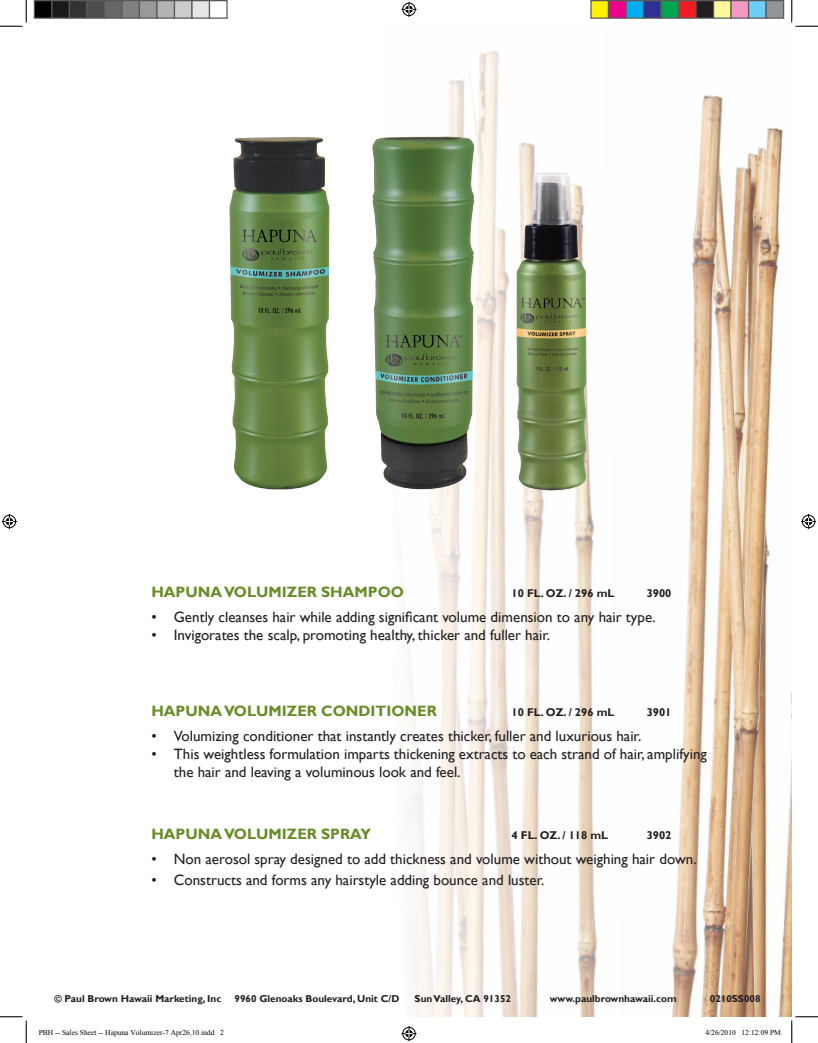
<style>
.page{position:relative;width:818px;height:1043px;background:#fff}
.page>*{position:absolute;margin:0;border:0;box-sizing:border-box;transform-origin:0 0}
.t1{font:15px/18px "Gill Sans";color:#231f20}
.t2{font:700 15px "Gill Sans";color:#688c27}
.t3{font:700 11.25px "Gill Sans";color:#231f20}
.t4{font:700 10px "Gill Sans";color:#231f20}
.t5{font:7.5px "Times New Roman";color:#000}
</style>
<div class="page">
<img style="left:406px;top:50px;width:385px;height:966px">
<img style="left:229px;top:137px;width:101px;height:353px">
<img style="left:372px;top:135px;width:104px;height:356px">
<img style="left:515px;top:170px;width:75px;height:321px">
<svg style="left:0;top:0;width:27px;height:27px"></svg>
<svg style="left:0;top:1016px;width:27px;height:26px"></svg>
<svg style="left:791px;top:0;width:27px;height:27px"></svg>
<svg style="left:790px;top:1015px;width:28px;height:27px"></svg>
<svg style="left:401px;top:2px;width:15px;height:15px"></svg>
<svg style="left:401px;top:1026px;width:15px;height:15px"></svg>
<svg style="left:2px;top:514px;width:15px;height:15px"></svg>
<svg style="left:801px;top:514px;width:15px;height:15px"></svg>
<div style="left:34px;top:1px;width:18px;height:17px;background:#000"></div>
<div style="left:34px;top:0;width:18px;height:19px;border:1px solid #595959"></div>
<div style="left:52px;top:1px;width:17px;height:17px;background:#1a1a1a"></div>
<div style="left:51px;top:0;width:19px;height:19px;border:1px solid #595959"></div>
<div style="left:69px;top:1px;width:18px;height:17px;background:#333"></div>
<div style="left:69px;top:0;width:19px;height:19px;border:1px solid #595959"></div>
<div style="left:87px;top:1px;width:17px;height:17px;background:#4d4d4d"></div>
<div style="left:86px;top:0;width:19px;height:19px;border:1px solid #595959"></div>
<div style="left:104px;top:1px;width:18px;height:17px;background:#666"></div>
<div style="left:104px;top:0;width:18px;height:19px;border:1px solid #595959"></div>
<div style="left:122px;top:1px;width:17px;height:17px;background:#808080"></div>
<div style="left:121px;top:0;width:19px;height:19px;border:1px solid #595959"></div>
<div style="left:139px;top:1px;width:18px;height:17px;background:#999"></div>
<div style="left:139px;top:0;width:19px;height:19px;border:1px solid #595959"></div>
<div style="left:157px;top:1px;width:17px;height:17px;background:#b3b3b3"></div>
<div style="left:156px;top:0;width:19px;height:19px;border:1px solid #595959"></div>
<div style="left:174px;top:1px;width:18px;height:17px;background:#ccc"></div>
<div style="left:174px;top:0;width:18px;height:19px;border:1px solid #595959"></div>
<div style="left:192px;top:1px;width:17px;height:17px;background:#e6e6e6"></div>
<div style="left:191px;top:0;width:19px;height:19px;border:1px solid #595959"></div>
<div style="left:209px;top:0;width:19px;height:19px;border:1px solid #595959"></div>
<div style="left:591px;top:1px;width:17px;height:17px;background:#fff101"></div>
<div style="left:590px;top:0;width:19px;height:19px;border:1px solid #595959"></div>
<div style="left:608px;top:1px;width:18px;height:17px;background:#ed028c"></div>
<div style="left:608px;top:0;width:18px;height:19px;border:1px solid #595959"></div>
<div style="left:626px;top:1px;width:17px;height:17px;background:#00aeef"></div>
<div style="left:625px;top:0;width:19px;height:19px;border:1px solid #595959"></div>
<div style="left:643px;top:1px;width:18px;height:17px;background:#2e3092"></div>
<div style="left:642px;top:0;width:19px;height:19px;border:1px solid #595959"></div>
<div style="left:661px;top:1px;width:17px;height:17px;background:#00a54f"></div>
<div style="left:660px;top:0;width:19px;height:19px;border:1px solid #595959"></div>
<div style="left:678px;top:1px;width:18px;height:17px;background:#ee1d23"></div>
<div style="left:678px;top:0;width:18px;height:19px;border:1px solid #595959"></div>
<div style="left:696px;top:1px;width:17px;height:17px;background:#231f20"></div>
<div style="left:695px;top:0;width:19px;height:19px;border:1px solid #595959"></div>
<div style="left:713px;top:1px;width:18px;height:17px;background:#fff79a"></div>
<div style="left:712px;top:0;width:19px;height:19px;border:1px solid #595959"></div>
<div style="left:731px;top:1px;width:17px;height:17px;background:#f499c2"></div>
<div style="left:730px;top:0;width:19px;height:19px;border:1px solid #595959"></div>
<div style="left:748px;top:1px;width:18px;height:17px;background:#6bcff6"></div>
<div style="left:748px;top:0;width:18px;height:19px;border:1px solid #595959"></div>
<div style="left:766px;top:1px;width:17px;height:17px;background:#939598"></div>
<div style="left:765px;top:0;width:19px;height:19px;border:1px solid #595959"></div>
<p class="t2" style="left:151px;top:583px;width:254px">HAPUNA VOLUMIZER SHAMPOO</p>
<p class="t3" style="left:511px;top:586px;width:104px">10 FL. OZ. / 296 mL</p>
<p class="t3" style="left:646px;top:586px;width:26px">3900</p>
<p class="t1" style="left:151px;top:608px;width:506px">• Gently cleanses hair while adding significant volume dimension to any hair type.</p>
<p class="t1" style="left:151px;top:626px;width:400px">• Invigorates the scalp, promoting healthy, thicker and fuller hair.</p>
<p class="t2" style="left:151px;top:702px;width:287px">HAPUNA VOLUMIZER CONDITIONER</p>
<p class="t3" style="left:511px;top:705px;width:104px">10 FL. OZ. / 296 mL</p>
<p class="t3" style="left:646px;top:705px;width:26px">3901</p>
<p class="t1" style="left:151px;top:727px;width:491px">• Volumizing conditioner that instantly creates thicker, fuller and luxurious hair.</p>
<p class="t1" style="left:174px;top:745px;width:534px;text-indent:-22px">• This weightless formulation imparts thickening extracts to each strand of hair, amplifying the hair and leaving a voluminous look and feel.</p>
<p class="t2" style="left:151px;top:824px;width:221px">HAPUNA VOLUMIZER SPRAY</p>
<p class="t3" style="left:511px;top:828px;width:98px">4 FL. OZ. / 118 mL</p>
<p class="t3" style="left:646px;top:828px;width:26px">3902</p>
<p class="t1" style="left:151px;top:850px;width:547px">• Non aerosol spray designed to add thickness and volume without weighing hair down.</p>
<p class="t1" style="left:151px;top:871px;width:394px">• Constructs and forms any hairstyle adding bounce and luster.</p>
<p class="t4" style="left:54px;top:992px;width:168px">© Paul Brown Hawaii Marketing, Inc</p>
<p class="t4" style="left:234px;top:992px;width:166px">9960 Glenoaks Boulevard, Unit C/D</p>
<p class="t4" style="left:414px;top:992px;width:98px">Sun Valley, CA 91352</p>
<p class="t4" style="left:549px;top:992px;width:129px">www.paulbrownhawaii.com</p>
<p class="t4" style="left:709px;top:992px;width:52px">0210SS008</p>
<p class="t5" style="left:39px;top:1027px;width:186px">PBH -- Sales Sheet -- Hapuna Volumizer-7 Apr26,10.indd 2</p>
<p class="t5" style="left:705px;top:1027px;width:77px">4/26/2010 12:12:09 PM</p>
</div>
